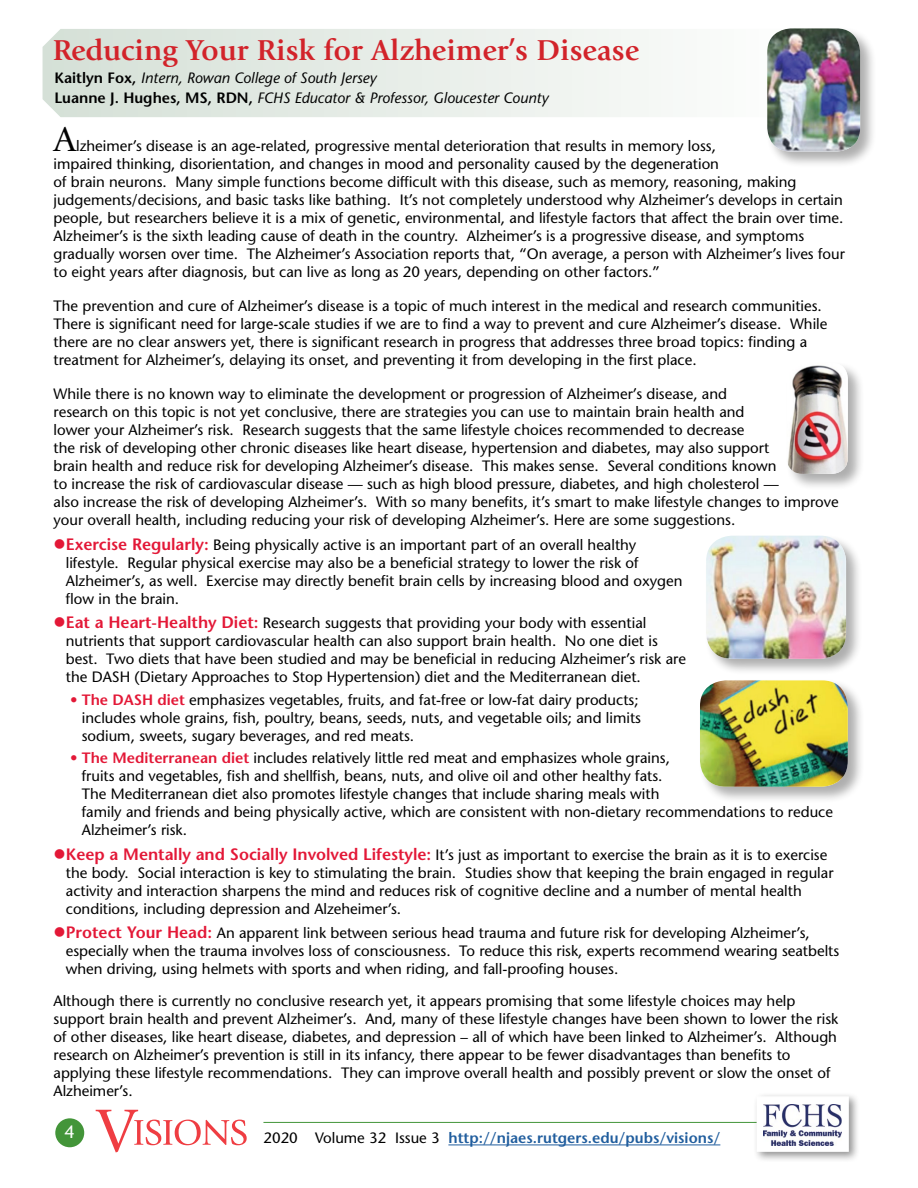
<style>
.page{position:relative;width:918px;height:1188px;background:#fff}
.page>*{position:absolute;margin:0;border:0;box-sizing:border-box;transform-origin:0 0}
.t1{font:36px "Giovanni";color:#000}
.t2{font:700 30px "Giovanni";color:#d2232a}
.t3{font:18px "Stone Sans";color:#fff}
.t4{font:15px/18px "Stone Sans";color:#000}
.t5{font:italic 15px/19.5px "Stone Sans";color:#000}
.t6{font:600 15px "Stone Sans";color:#215e9e}
.s1{font-weight:600;font-style:normal}
.s2{color:#e31837}
.s3{font-weight:600;font-size:16.5px;color:#e31837}
.s4{font-weight:600;color:#e31837}
.s5{font-weight:400;color:#000}
</style>
<div class="page">
<div style="left:55px;top:1118px;width:29px;height:29px;background:#439539;border-radius:50%"></div>
<svg style="left:96px;top:1110px;width:151px;height:42px"></svg>
<hr style="left:263px;top:1122px;width:565px;height:1px;background:#439539">
<hr style="left:448px;top:1145px;width:272px;height:1px;background:#215e9e">
<div style="left:753px;top:1092px;width:107px;height:71px;background:#000;opacity:.43"></div>
<div style="left:757px;top:1096px;width:92px;height:56px;background:#fff;border:2px solid #fff"></div>
<img style="left:763px;top:1104px;width:78px;height:41px">
<svg style="left:43px;top:29px;width:606px;height:88px"></svg>
<div style="left:705px;top:534px;width:158px;height:142px;background:#000;opacity:.32"></div>
<img style="left:706px;top:536px;width:140px;height:123px">
<div style="left:785px;top:361px;width:80px;height:130px;background:#000;opacity:.32"></div>
<img style="left:787px;top:363px;width:61px;height:111px">
<div style="left:699px;top:679px;width:165px;height:124px;background:#000;opacity:.32"></div>
<img style="left:700px;top:680px;width:148px;height:107px">
<div style="left:766px;top:27px;width:111px;height:141px;background:#000;opacity:.32"></div>
<img style="left:767px;top:28px;width:93px;height:124px">
<h2 class="t2" style="left:53px;top:33px;width:588px">Reducing Your Risk for Alzheimer’s Disease</h2>
<p class="t5" style="left:54px;top:68px;width:496px"><span class="s1">Kaitlyn Fox,</span> Intern, Rowan College of South Jersey<br><span class="s1">Luanne J. Hughes, MS, RDN,</span> FCHS Educator &amp; Professor, Gloucester County</p>
<h1 class="t1" style="left:54px;top:119px;width:24px">A</h1>
<p class="t4" style="left:54px;top:137px;width:793px;text-indent:23px">lzheimer’s disease is an age-related, progressive mental deterioration that results in memory loss,<br>impaired thinking, disorientation, and changes in mood and personality caused by the degeneration<br>of brain neurons. Many simple functions become difficult with this disease, such as memory, reasoning, making judgements/decisions, and basic tasks like bathing. It’s not completely understood why Alzheimer’s develops in certain people, but researchers believe it is a mix of genetic, environmental, and lifestyle factors that affect the brain over time.<br>Alzheimer’s is the sixth leading cause of death in the country. Alzheimer’s is a progressive disease, and symptoms gradually worsen over time. The Alzheimer’s Association reports that, “On average, a person with Alzheimer’s lives four to eight years after diagnosis, but can live as long as 20 years, depending on other factors.”</p>
<p class="t4" style="left:54px;top:297px;width:775px">The prevention and cure of Alzheimer’s disease is a topic of much interest in the medical and research communities.<br>There is significant need for large-scale studies if we are to find a way to prevent and cure Alzheimer’s disease. While there are no clear answers yet, there is significant research in progress that addresses three broad topics: finding a treatment for Alzheimer’s, delaying its onset, and preventing it from developing in the first place.</p>
<p class="t4" style="left:54px;top:384px;width:787px">While there is no known way to eliminate the development or progression of Alzheimer’s disease, and<br>research on this topic is not yet conclusive, there are strategies you can use to maintain brain health and<br>lower your Alzheimer’s risk. Research suggests that the same lifestyle choices recommended to decrease<br>the risk of developing other chronic diseases like heart disease, hypertension and diabetes, may also support<br>brain health and reduce risk for developing Alzheimer’s disease. This makes sense. Several conditions known<br>to increase the risk of cardiovascular disease — such as high blood pressure, diabetes, and high cholesterol —<br>also increase the risk of developing Alzheimer’s. With so many benefits, it’s smart to make lifestyle changes to improve your overall health, including reducing your risk of developing Alzheimer’s. Here are some suggestions.</p>
<p class="t4" style="left:66px;top:535px;width:618px;text-indent:-12px"><span class="s2">●</span><span class="s3">Exercise Regularly:</span> Being physically active is an important part of an overall healthy lifestyle. Regular physical exercise may also be a beneficial strategy to lower the risk of Alzheimer’s, as well. Exercise may directly benefit brain cells by increasing blood and oxygen flow in the brain.</p>
<p class="t4" style="left:66px;top:614px;width:622px;text-indent:-12px"><span class="s2">●</span><span class="s3">Eat a Heart-Healthy Diet:</span> Research suggests that providing your body with essential nutrients that support cardiovascular health can also support brain health. No one diet is best. Two diets that have been studied and may be beneficial in reducing Alzheimer’s risk are the DASH (Dietary Approaches to Stop Hypertension) diet and the Mediterranean diet.</p>
<p class="t4" style="left:82px;top:690px;width:561px;text-indent:-12px"><span class="s2">•</span> <span class="s4">The DASH diet</span> emphasizes vegetables, fruits, and fat-free or low-fat dairy products; includes whole grains, fish, poultry, beans, seeds, nuts, and vegetable oils; and limits sodium, sweets, sugary beverages, and red meats.</p>
<p class="t4" style="left:82px;top:749px;width:753px;text-indent:-12px"><span class="s2">•</span> <span class="s4">The Mediterranean diet</span> includes relatively little red meat and emphasizes whole grains,<br>fruits and vegetables, fish and shellfish, beans, nuts, and olive oil and other healthy fats.<br>The Mediterranean diet also promotes lifestyle changes that include sharing meals with<br>family and friends and being physically active, which are consistent with non-dietary recommendations to reduce Alzheimer’s risk.</p>
<p class="t4" style="left:66px;top:845px;width:769px;text-indent:-12px"><span class="s2">●</span><span class="s3">Keep a Mentally and Socially Involved Lifestyle:</span> It’s just as important to exercise the brain as it is to exercise the body. Social interaction is key to stimulating the brain. Studies show that keeping the brain engaged in regular activity and interaction sharpens the mind and reduces risk of cognitive decline and a number of mental health conditions, including depression and Alzeheimer’s.</p>
<p class="t4" style="left:66px;top:924px;width:775px;text-indent:-12px"><span class="s2">●</span><span class="s3">Protect Your Head:</span> An apparent link between serious head trauma and future risk for developing Alzheimer’s, especially when the trauma involves loss of consciousness. To reduce this risk, experts recommend wearing seatbelts when driving, using helmets with sports and when riding, and fall-proofing houses.</p>
<p class="t4" style="left:54px;top:992px;width:786px">Although there is currently no conclusive research yet, it appears promising that some lifestyle choices may help support brain health and prevent Alzheimer’s. And, many of these lifestyle changes have been shown to lower the risk of other diseases, like heart disease, diabetes, and depression – all of which have been linked to Alzheimer’s. Although research on Alzheimer’s prevention is still in its infancy, there appear to be fewer disadvantages than benefits to applying these lifestyle recommendations. They can improve overall health and possibly prevent or slow the onset of Alzheimer’s.</p>
<p class="t3" style="left:65px;top:1121px;width:12px">4</p>
<p class="t6" style="left:263px;top:1128px;width:458px"><span class="s5">2020 Volume 32 Issue 3</span> http://njaes.rutgers.edu/pubs/visions/</p>
</div>
